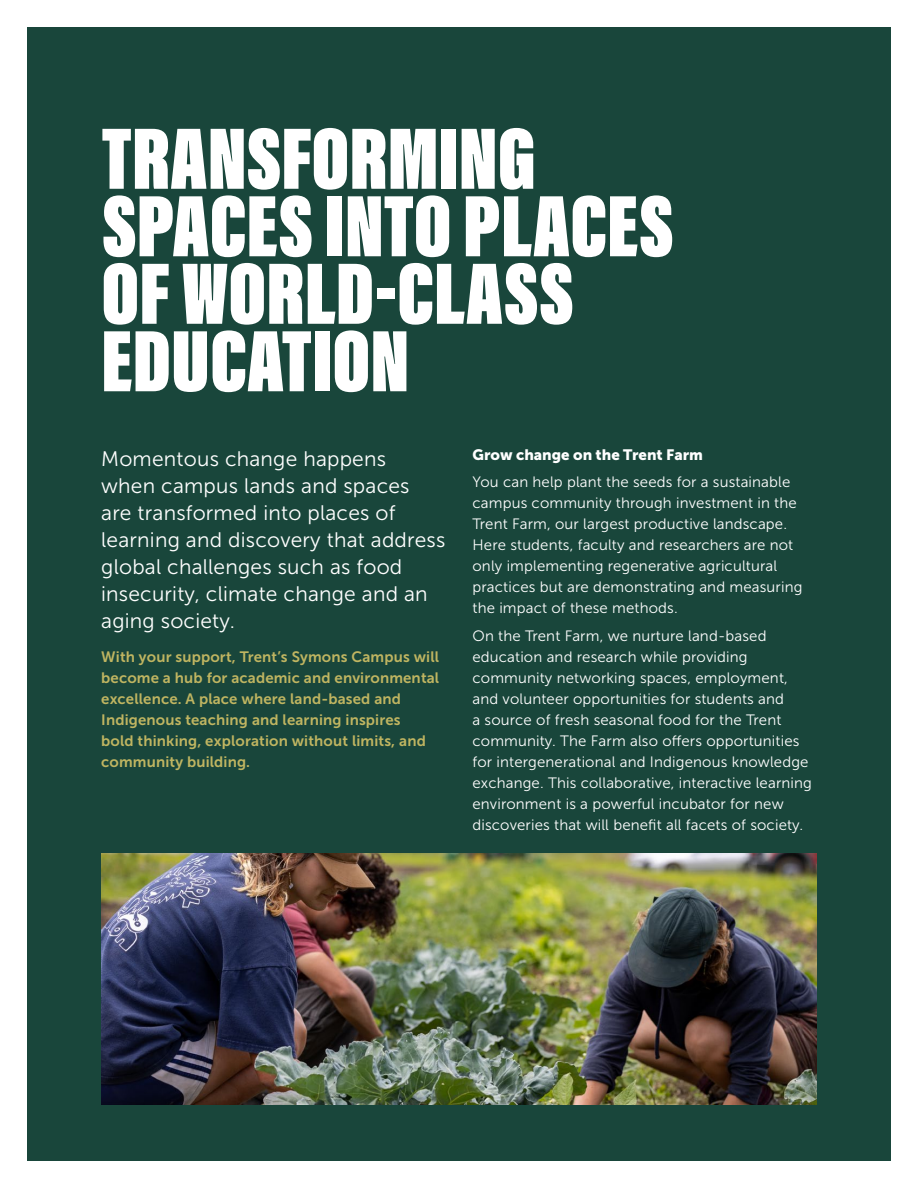
<style>
.page{position:relative;width:918px;height:1188px;background:#fff}
.page>*{position:absolute;margin:0;border:0;box-sizing:border-box;transform-origin:0 0}
.t1{font:90px/67.5px "Acumin Variable Concept";color:#fff}
.t2{font:21px/27px "Museo Sans 300";letter-spacing:.01em;color:#fff}
.t3{font:15px/21px "Museo Sans 300";letter-spacing:.01em;color:#fff}
.t4{font:15px/21px "Museo Sans 700";letter-spacing:.01em;color:#c0b561}
.t5{font:15px "Museo Sans 900";color:#fff}
</style>
<div class="page">
<div style="left:27px;top:27px;width:864px;height:1134px;background:#19463b"></div>
<img style="left:101px;top:853px;width:716px;height:251px">
<p class="t1" style="left:101px;top:120px;width:574px">TRANSFORMING<br>SPACES INTO PLACES<br>OF WORLD-CLASS<br>EDUCATION</p>
<p class="t2" style="left:101px;top:445px;width:346px">Momentous change happens<br>when campus lands and spaces<br>are transformed into places of learning and discovery that address global challenges such as food insecurity, climate change and an aging society.</p>
<p class="t4" style="left:101px;top:646px;width:339px">With your support, Trent’s Symons Campus will become a hub for academic and environmental excellence. A place where land-based and Indigenous teaching and learning inspires<br>bold thinking, exploration without limits, and community building.</p>
<p class="t5" style="left:472px;top:446px;width:232px">Grow change on the Trent Farm</p>
<p class="t3" style="left:472px;top:472px;width:331px">You can help plant the seeds for a sustainable campus community through investment in the Trent Farm, our largest productive landscape.<br>Here students, faculty and researchers are not only implementing regenerative agricultural practices but are demonstrating and measuring the impact of these methods.</p>
<p class="t3" style="left:472px;top:625px;width:341px">On the Trent Farm, we nurture land-based education and research while providing community networking spaces, employment, and volunteer opportunities for students and<br>a source of fresh seasonal food for the Trent community. The Farm also offers opportunities for intergenerational and Indigenous knowledge exchange. This collaborative, interactive learning environment is a powerful incubator for new discoveries that will benefit all facets of society.</p>
</div>
